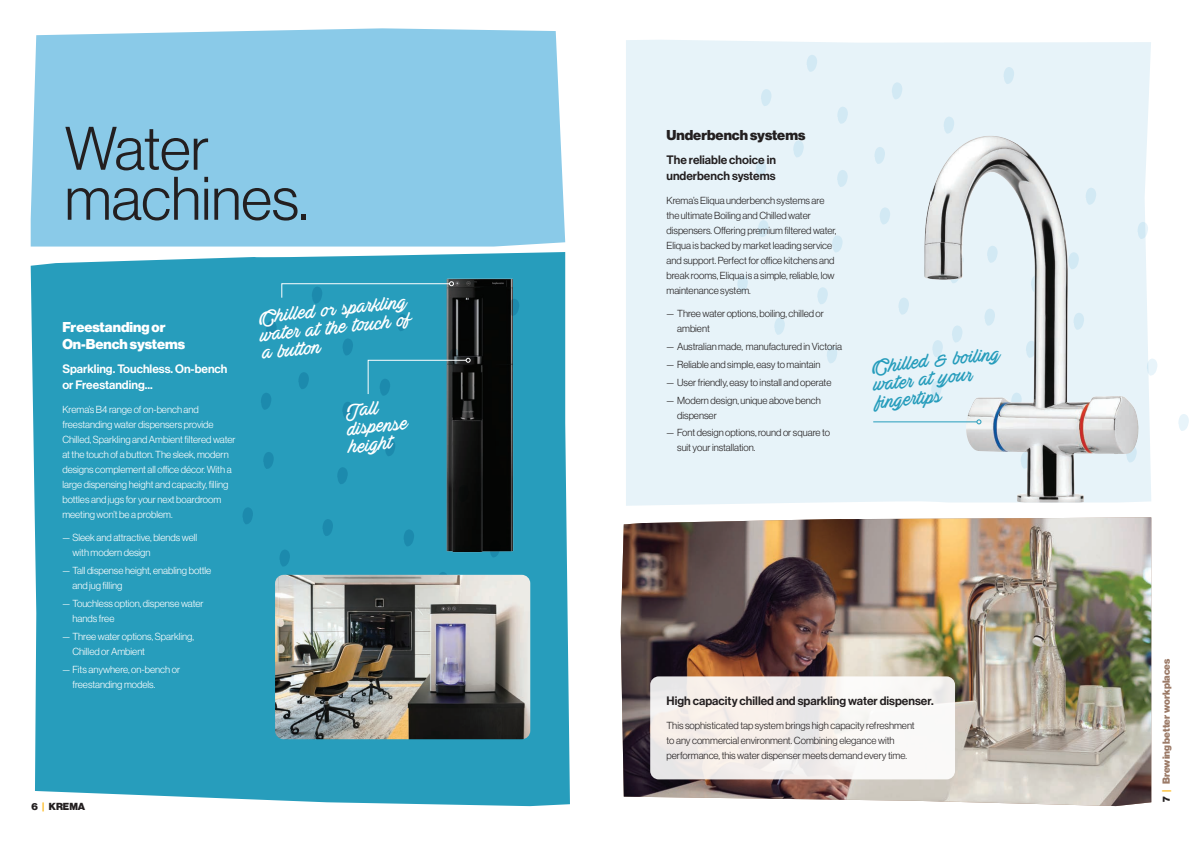
<style>
.page{position:relative;width:1191px;height:842px;background:#fff}
.page>*{position:absolute;margin:0;border:0;box-sizing:border-box;transform-origin:0 0}
.Sub_Header{font:300 60px/50px "Neue Haas Display";color:#231f20}
.Sub_Header-2{font:21px/18px "Actonia PERSONALUSE";color:#fff;text-align:justify}
.Sub_Header-3{font:21px/18px "Actonia PERSONALUSE";color:#279dbc}
.Sub_Header-4{font:900 14px/17px "Neue Haas Display";color:#fff}
.Sub_Header-5{font:900 14px "Neue Haas Display";color:#231f20}
.Intro_Para{font:12px/16px "N Haas Grotesk DS Pro 65 Md";color:#231f20}
.Intro_Para-2{font:12px/16px "N Haas Grotesk DS Pro 65 Md";color:#fff}
.Copy{font:300 10px/15px "Neue Haas Display";color:#231f20}
.Copy-2{font:300 10px/15px "Neue Haas Display";color:#fff}
.t1{font:900 10px "Neue Haas Display";color:#9b7a67}
.t2{font:900 10px "Neue Haas Display";color:#231f20}
.s1{color:#fcb615}
.s2{color:#231f20}
</style>
<div class="page">
<img style="left:621px;top:517px;width:530px;height:289px">
<div style="left:650px;top:676px;width:305px;height:103px;background:linear-gradient(to right,#f0e9e5,#f9f9f8);border-radius:9px"></div>
<div style="left:31px;top:252px;width:539px;height:554px;background:#279dbc"></div>
<div style="left:626px;top:40px;width:525px;height:466px;background:#e7f3f9"></div>
<div style="left:31px;top:28px;width:534px;height:219px;background:#8acae8"></div>
<img style="left:422px;top:261px;width:111px;height:305px">
<svg style="left:793px;top:140px;width:10px;height:17px"></svg>
<svg style="left:774px;top:318px;width:11px;height:17px"></svg>
<svg style="left:761px;top:89px;width:10px;height:17px"></svg>
<svg style="left:837px;top:107px;width:11px;height:17px"></svg>
<svg style="left:755px;top:161px;width:11px;height:17px"></svg>
<svg style="left:832px;top:235px;width:10px;height:17px"></svg>
<svg style="left:826px;top:346px;width:11px;height:17px"></svg>
<svg style="left:837px;top:170px;width:10px;height:17px"></svg>
<svg style="left:817px;top:287px;width:11px;height:17px"></svg>
<svg style="left:737px;top:276px;width:11px;height:17px"></svg>
<svg style="left:898px;top:298px;width:11px;height:17px"></svg>
<svg style="left:879px;top:207px;width:11px;height:17px"></svg>
<svg style="left:891px;top:82px;width:11px;height:17px"></svg>
<svg style="left:874px;top:147px;width:11px;height:17px"></svg>
<svg style="left:1003px;top:67px;width:11px;height:17px"></svg>
<svg style="left:943px;top:117px;width:11px;height:17px"></svg>
<svg style="left:758px;top:220px;width:10px;height:17px"></svg>
<svg style="left:806px;top:55px;width:11px;height:17px"></svg>
<svg style="left:1146px;top:359px;width:11px;height:17px"></svg>
<svg style="left:1178px;top:414px;width:10px;height:17px"></svg>
<svg style="left:1139px;top:222px;width:9px;height:17px"></svg>
<img style="left:924px;top:136px;width:215px;height:367px">
<svg style="left:298px;top:372px;width:11px;height:17px"></svg>
<svg style="left:279px;top:549px;width:11px;height:18px"></svg>
<svg style="left:266px;top:321px;width:11px;height:17px"></svg>
<svg style="left:342px;top:338px;width:11px;height:17px"></svg>
<svg style="left:261px;top:393px;width:10px;height:17px"></svg>
<svg style="left:337px;top:467px;width:11px;height:17px"></svg>
<svg style="left:342px;top:402px;width:11px;height:17px"></svg>
<svg style="left:322px;top:519px;width:11px;height:17px"></svg>
<svg style="left:242px;top:507px;width:11px;height:17px"></svg>
<svg style="left:403px;top:529px;width:11px;height:17px"></svg>
<svg style="left:385px;top:439px;width:10px;height:17px"></svg>
<svg style="left:397px;top:314px;width:10px;height:17px"></svg>
<svg style="left:458px;top:485px;width:11px;height:17px"></svg>
<svg style="left:437px;top:572px;width:11px;height:3px"></svg>
<svg style="left:509px;top:299px;width:10px;height:17px"></svg>
<svg style="left:489px;top:540px;width:11px;height:17px"></svg>
<svg style="left:263px;top:452px;width:11px;height:17px"></svg>
<img style="left:275px;top:575px;width:255px;height:164px">
<svg style="left:281px;top:281px;width:173px;height:23px"></svg>
<svg style="left:367px;top:348px;width:103px;height:48px"></svg>
<hr style="left:873px;top:421px;width:104px;height:1px;background:#279dbc">
<svg style="left:968px;top:419px;width:13px;height:21px"></svg>
<p class="Sub_Header" style="left:65px;top:124px;width:245px">Water machines.</p>
<p class="Sub_Header-5" style="left:666px;top:127px;width:140px">Underbench systems</p>
<p class="Intro_Para" style="left:666px;top:152px;width:111px">The reliable choice in underbench systems</p>
<p class="Copy" style="left:666px;top:193px;width:172px">Krema’s Eliqua underbench systems are the ultimate Boiling and Chilled water dispensers. Offering premium filtered water, Eliqua is backed by market leading service and support. Perfect for office kitchens and break rooms, Eliqua is a simple, reliable, low maintenance system.</p>
<p class="Copy" style="left:677px;top:306px;width:148px;text-indent:-11px">— Three water options, boiling, chilled or ambient</p>
<p class="Copy" style="left:666px;top:339px;width:177px">— Australian made, manufactured in Victoria</p>
<p class="Copy" style="left:666px;top:357px;width:155px">— Reliable and simple, easy to maintain</p>
<p class="Copy" style="left:666px;top:375px;width:166px">— User friendly, easy to install and operate</p>
<p class="Copy" style="left:677px;top:393px;width:145px;text-indent:-11px">— Modern design, unique above bench dispenser</p>
<p class="Copy" style="left:677px;top:425px;width:154px;text-indent:-11px">— Font design options, round or square to suit your installation.</p>
<p class="Sub_Header-2" style="left:258px;top:310px;width:152px;rotate:-6deg">Chilled or sparkling water at th e touch of a butt on</p>
<p class="Sub_Header-4" style="left:62px;top:319px;width:124px">Freestanding or<br>On-Bench systems</p>
<p class="Intro_Para-2" style="left:62px;top:361px;width:167px">Sparkling. Touchless. On-bench or Freestanding...</p>
<p class="Copy-2" style="left:62px;top:402px;width:175px">Krema’s B4 range of on-bench and freestanding water dispensers provide Chilled, Sparkling and Ambient filtered water at the touch of a button. The sleek, modern designs complement all office décor. With a large dispensing height and capacity, filling bottles and jugs for your next boardroom meeting won’t be a problem.</p>
<p class="Copy-2" style="left:72px;top:530px;width:126px;text-indent:-10px">— Sleek and attractive, blends well with modern design</p>
<p class="Copy-2" style="left:72px;top:563px;width:140px;text-indent:-10px">— Tall dispense height, enabling bottle and jug filling</p>
<p class="Copy-2" style="left:72px;top:596px;width:133px;text-indent:-10px">— Touchless option, dispense water hands free</p>
<p class="Copy-2" style="left:72px;top:629px;width:123px;text-indent:-10px">— Three water options, Sparkling,<br>Chilled or Ambient</p>
<p class="Copy-2" style="left:72px;top:662px;width:109px;text-indent:-10px">— Fits anywhere, on-bench or freestanding models.</p>
<p class="Sub_Header-2" style="left:345px;top:404px;width:62px;text-align:left;rotate:-6deg">Tall dispense height</p>
<p class="Sub_Header-3" style="left:871px;top:360px;width:130px;rotate:-6deg">Chilled &amp; boiling water at your<br>fi ngerti ps</p>
<p class="t2" style="left:31px;top:801px;width:55px">6 <span class="s1">|</span> KREMA</p>
<p class="Intro_Para" style="left:666px;top:693px;width:269px">High capacity chilled and sparkling water dispenser.</p>
<p class="Copy" style="left:666px;top:718px;width:250px">This sophisticated tap system brings high capacity refreshment to any commercial environment. Combining elegance with performance, this water dispenser meets demand every time.</p>
<p class="t1" style="left:1160px;top:802px;width:145px;rotate:-90deg"><span class="s2">7</span> <span class="s1">|</span> Brewing better workplaces</p>
</div>
